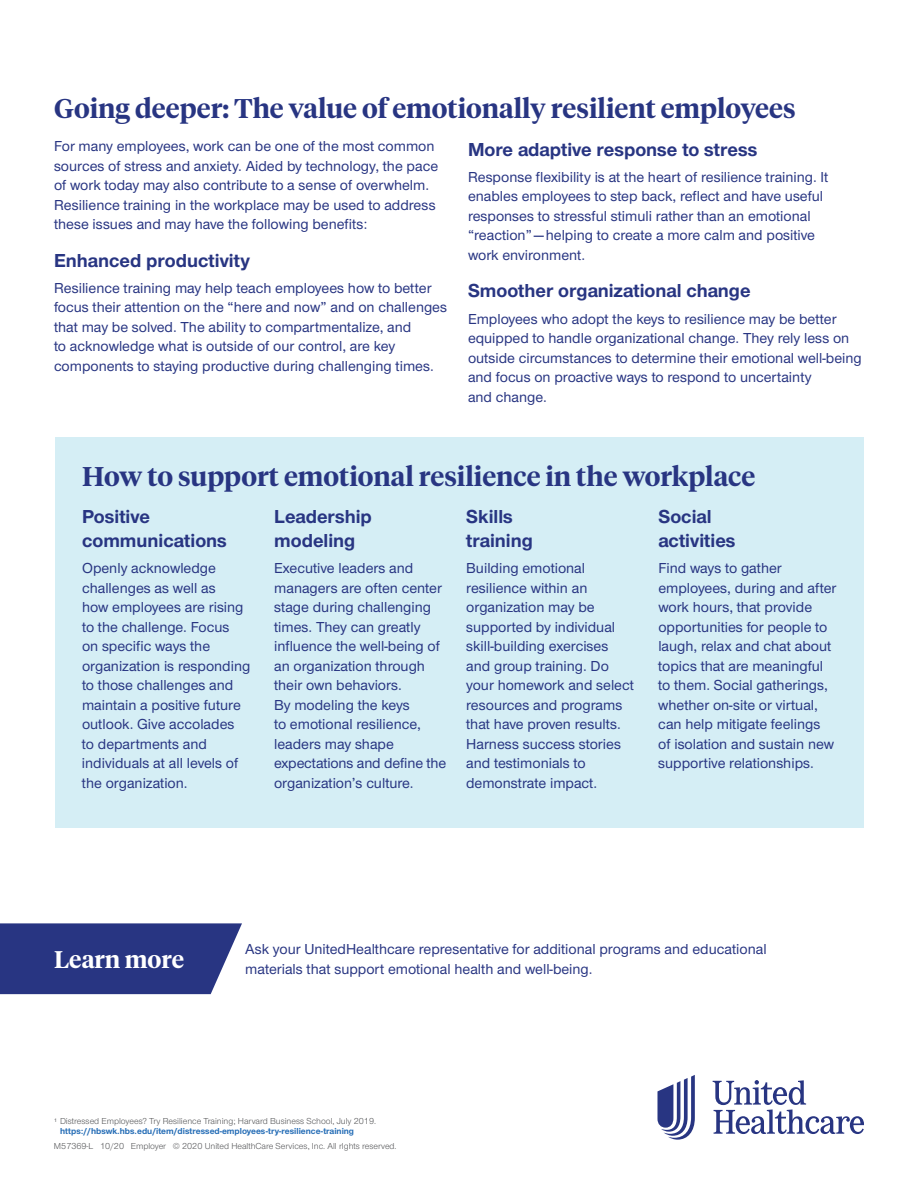
<style>
.page{position:relative;width:918px;height:1188px;background:#fff}
.page>*{position:absolute;margin:0;border:0;box-sizing:border-box;transform-origin:0 0}
.t1{font:600 27px "UHC Serif Headline";color:#283582}
.t2{font:600 24px "UHC Serif Headline";color:#fff}
.t3{font:700 19.5px/24px "UHC Sans";color:#283582}
.t4{font:500 15px/19.5px "UHC Sans";color:#283582}
.t5{font:9px/9.8px "UHC Sans";color:#57585a}
.s1{font-weight:700;color:#256db6}
</style>
<div class="page">
<div style="left:55px;top:437px;width:809px;height:391px;background:#d5eef5"></div>
<svg style="left:0;top:923px;width:242px;height:71px;background:#36428a"></svg>
<svg style="left:657px;top:1075px;width:38px;height:65px"></svg>
<svg style="left:713px;top:1080px;width:151px;height:54px"></svg>
<h2 class="t1" style="left:54px;top:90px;width:743px">Going deeper: The value of emotionally resilient employees</h2>
<p class="t4" style="left:54px;top:136px;width:386px">For many employees, work can be one of the most common sources of stress and anxiety. Aided by technology, the pace of work today may also contribute to a sense of overwhelm.<br>Resilience training in the workplace may be used to address these issues and may have the following benefits:</p>
<h3 class="t3" style="left:54px;top:247px;width:197px">Enhanced productivity</h3>
<p class="t4" style="left:54px;top:278px;width:395px">Resilience training may help teach employees how to better focus their attention on the “here and now” and on challenges that may be solved. The ability to compartmentalize, and<br>to acknowledge what is outside of our control, are key components to staying productive during challenging times.</p>
<h3 class="t3" style="left:468px;top:136px;width:291px">More adaptive response to stress</h3>
<p class="t4" style="left:468px;top:167px;width:362px">Response flexibility is at the heart of resilience training. It enables employees to step back, reflect and have useful responses to stressful stimuli rather than an emotional “reaction” — helping to create a more calm and positive work environment.</p>
<h3 class="t3" style="left:468px;top:278px;width:284px">Smoother organizational change</h3>
<p class="t4" style="left:468px;top:308px;width:395px">Employees who adopt the keys to resilience may be better equipped to handle organizational change. They rely less on outside circumstances to determine their emotional well-being and focus on proactive ways to respond to uncertainty<br>and change.</p>
<h2 class="t1" style="left:82px;top:457px;width:675px">How to support emotional resilience in the workplace</h2>
<h3 class="t3" style="left:82px;top:504px;width:146px">Positive communications</h3>
<h3 class="t3" style="left:274px;top:504px;width:99px">Leadership modeling</h3>
<h3 class="t3" style="left:466px;top:504px;width:68px">Skills training</h3>
<h3 class="t3" style="left:658px;top:504px;width:79px">Social activities</h3>
<p class="t4" style="left:82px;top:558px;width:170px">Openly acknowledge challenges as well as<br>how employees are rising to the challenge. Focus<br>on specific ways the organization is responding to those challenges and maintain a positive future outlook. Give accolades<br>to departments and individuals at all levels of the organization.</p>
<p class="t4" style="left:274px;top:558px;width:174px">Executive leaders and managers are often center stage during challenging times. They can greatly influence the well-being of an organization through their own behaviors.<br>By modeling the keys<br>to emotional resilience, leaders may shape expectations and define the organization’s culture.</p>
<p class="t4" style="left:466px;top:558px;width:169px">Building emotional resilience within an organization may be supported by individual skill-building exercises and group training. Do your homework and select resources and programs that have proven results.<br>Harness success stories and testimonials to demonstrate impact.</p>
<p class="t4" style="left:658px;top:558px;width:180px">Find ways to gather employees, during and after work hours, that provide opportunities for people to laugh, relax and chat about topics that are meaningful to them. Social gatherings, whether on-site or virtual, can help mitigate feelings of isolation and sustain new supportive relationships.</p>
<p class="t2" style="left:54px;top:943px;width:132px">Learn more</p>
<p class="t4" style="left:245px;top:939px;width:523px">Ask your UnitedHealthcare representative for additional programs and educational materials that support emotional health and well-being.</p>
<p class="t5" style="left:60px;top:1116px;width:318px;text-indent:-6px"><sup>1</sup> Distressed Employees? Try Resilience Training; Harvard Business School, July 2019. <span class="s1">https://hbswk.hbs.edu/item/distressed-employees-try-resilience-training</span></p>
<p class="t5" style="left:54px;top:1141px;width:344px">M57369-L 10/20 Employer © 2020 United HealthCare Services, Inc. All rIghts reserved.</p>
</div>
